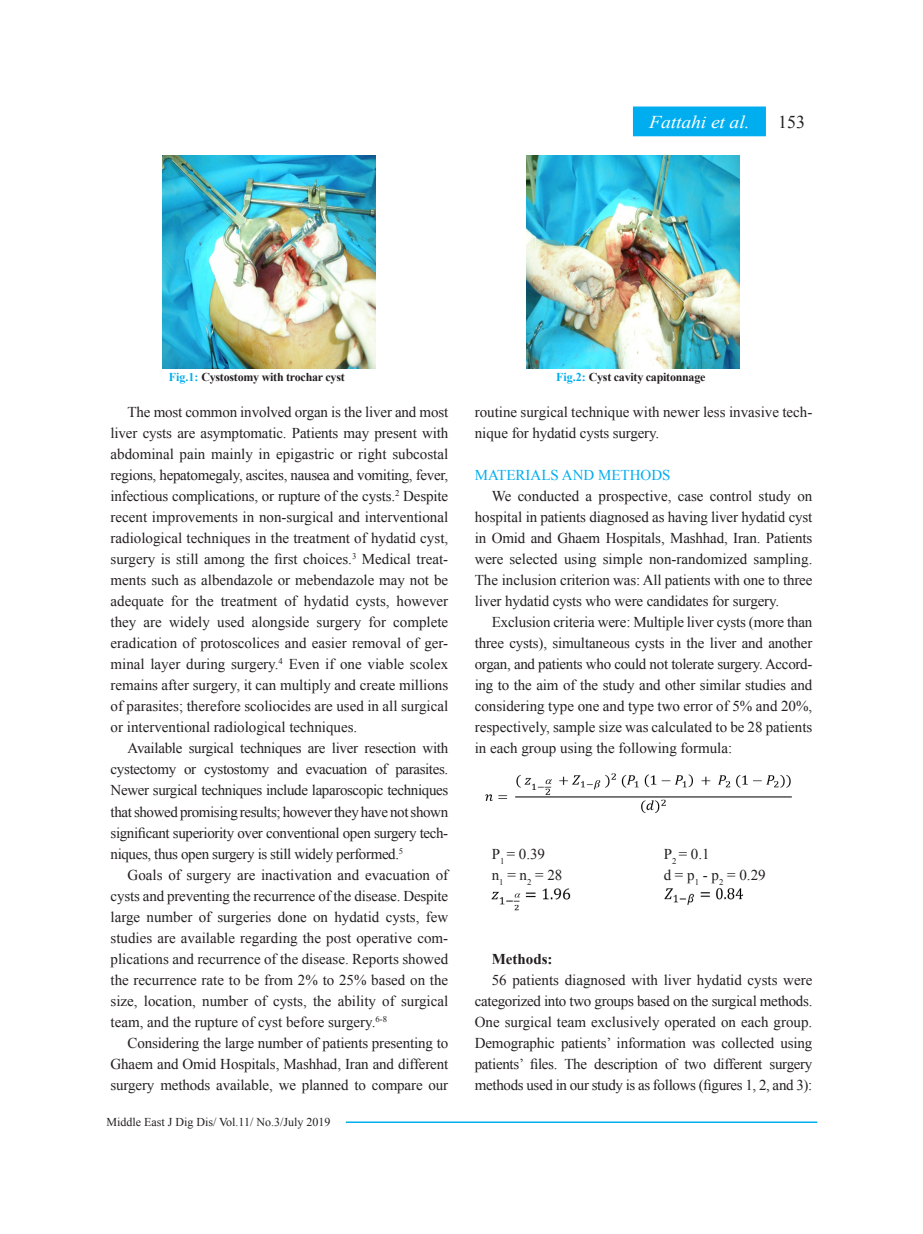
<style>
.page{position:relative;width:923px;height:1234px;background:#fff}
.page>*{position:absolute;margin:0;border:0;box-sizing:border-box;transform-origin:0 0}
.t1{font:italic 18px "Times New Roman";letter-spacing:-.01em;color:#fff;scale:1.1 1}
.t2{font:18px "Times New Roman";color:#231f20}
.t3{font:15px/21px "Times New Roman";letter-spacing:-.01em;color:#231f20;text-align:justify}
.t4{font:15px "Times New Roman";color:#00aeef}
.t5{font:700 15px "Times New Roman";color:#231f20}
.t6{font:700 12px "Times New Roman";letter-spacing:-.02em;color:#231f20}
.t7{font:12px "Times New Roman";color:#231f20}
.s1{color:#00aeef}
</style>
<div class="page">
<hr style="left:346px;top:1121px;width:471px;height:1px;background:#00aeef">
<div style="left:633px;top:107px;width:132px;height:28px;background:#00aeef"></div>
<div style="left:633px;top:106px;width:133px;height:30px;border:2px solid #00aeef"></div>
<img style="left:491px;top:888px;width:80px;height:23px">
<img style="left:664px;top:888px;width:79px;height:17px">
<img style="left:485px;top:773px;width:307px;height:41px">
<img style="left:162px;top:156px;width:213px;height:212px">
<img style="left:526px;top:156px;width:213px;height:212px">
<p class="t1" style="left:649px;top:109px;width:93px">Fattahi et al.</p>
<p class="t2" style="left:778px;top:110px;width:28px">153</p>
<p class="t6" style="left:169px;top:369px;width:178px"><span class="s1">Fig.1:</span> Cystostomy with trochar cyst</p>
<p class="t6" style="left:556px;top:369px;width:151px"><span class="s1">Fig.2:</span> Cyst cavity capitonnage</p>
<p class="t3" style="left:111px;top:401px;width:339px;text-indent:17px">The most common involved organ is the liver and most liver cysts are asymptomatic. Patients may present with abdominal pain mainly in epigastric or right subcostal regions, hepatomegaly, ascites, nausea and vomiting, fever, infectious complications, or rupture of the cysts.<sup>2</sup> Despite recent improvements in non-surgical and interventional radiological techniques in the treatment of hydatid cyst, surgery is still among the first choices.<sup>3</sup> Medical treat&shy;ments such as albendazole or mebendazole may not be adequate for the treatment of hydatid cysts, however they are widely used alongside surgery for complete eradication of protoscolices and easier removal of ger&shy;minal layer during surgery.<sup>4</sup> Even if one viable scolex remains after surgery, it can multiply and create millions of parasites; therefore scoliocides are used in all surgical or interventional radiological techniques.</p>
<p class="t3" style="left:111px;top:737px;width:339px;text-indent:17px">Available surgical techniques are liver resection with cystectomy or cystostomy and evacuation of parasites.<br>Newer surgical techniques include laparoscopic techniques that showed promising results; however they have not shown significant superiority over conventional open surgery tech&shy;niques, thus open surgery is still widely performed.<sup>5</sup></p>
<p class="t3" style="left:111px;top:863px;width:339px;text-indent:17px">Goals of surgery are inactivation and evacuation of cysts and preventing the recurrence of the disease. Despite large number of surgeries done on hydatid cysts, few studies are available regarding the post operative com&shy;plications and recurrence of the disease. Reports showed the recurrence rate to be from 2% to 25% based on the size, location, number of cysts, the ability of surgical team, and the rupture of cyst before surgery.<sup>6-8</sup></p>
<p class="t3" style="left:111px;top:1031px;width:339px;text-indent:17px">Considering the large number of patients presenting to Ghaem and Omid Hospitals, Mashhad, Iran and different surgery methods available, we planned to compare our</p>
<p class="t7" style="left:106px;top:1113px;width:226px">Middle East J Dig Dis/ Vol.11/ No.3/July 2019</p>
<p class="t3" style="left:475px;top:401px;width:339px">routine surgical technique with newer less invasive tech&shy;nique for hydatid cysts surgery.</p>
<p class="t4" style="left:475px;top:465px;width:197px">MATERIALS AND METHODS</p>
<p class="t3" style="left:475px;top:485px;width:339px;text-indent:17px">We conducted a prospective, case control study on hospital in patients diagnosed as having liver hydatid cyst in Omid and Ghaem Hospitals, Mashhad, Iran. Patients were selected using simple non-randomized sampling.<br>The inclusion criterion was: All patients with one to three liver hydatid cysts who were candidates for surgery.</p>
<p class="t3" style="left:475px;top:611px;width:339px;text-indent:17px">Exclusion criteria were: Multiple liver cysts (more than three cysts), simultaneous cysts in the liver and another organ, and patients who could not tolerate surgery. Accord&shy;ing to the aim of the study and other similar studies and considering type one and type two error of 5% and 20%, respectively, sample size was calculated to be 28 patients in each group using the following formula:</p>
<p class="t3" style="left:492px;top:842px;width:55px">P<sub>1</sub> = 0.39</p>
<p class="t3" style="left:664px;top:842px;width:47px">P<sub>2</sub> = 0.1</p>
<p class="t3" style="left:492px;top:863px;width:72px">n<sub>1</sub> = n<sub>2</sub> = 28</p>
<p class="t3" style="left:664px;top:863px;width:103px">d = p<sub>1</sub> - p<sub>2</sub> = 0.29</p>
<p class="t5" style="left:492px;top:947px;width:62px">Methods:</p>
<p class="t3" style="left:475px;top:968px;width:339px;text-indent:17px">56 patients diagnosed with liver hydatid cysts were categorized into two groups based on the surgical methods.<br>One surgical team exclusively operated on each group.<br>Demographic patients’ information was collected using patients’ files. The description of two different surgery methods used in our study is as follows (figures 1, 2, and 3):</p>
</div>
